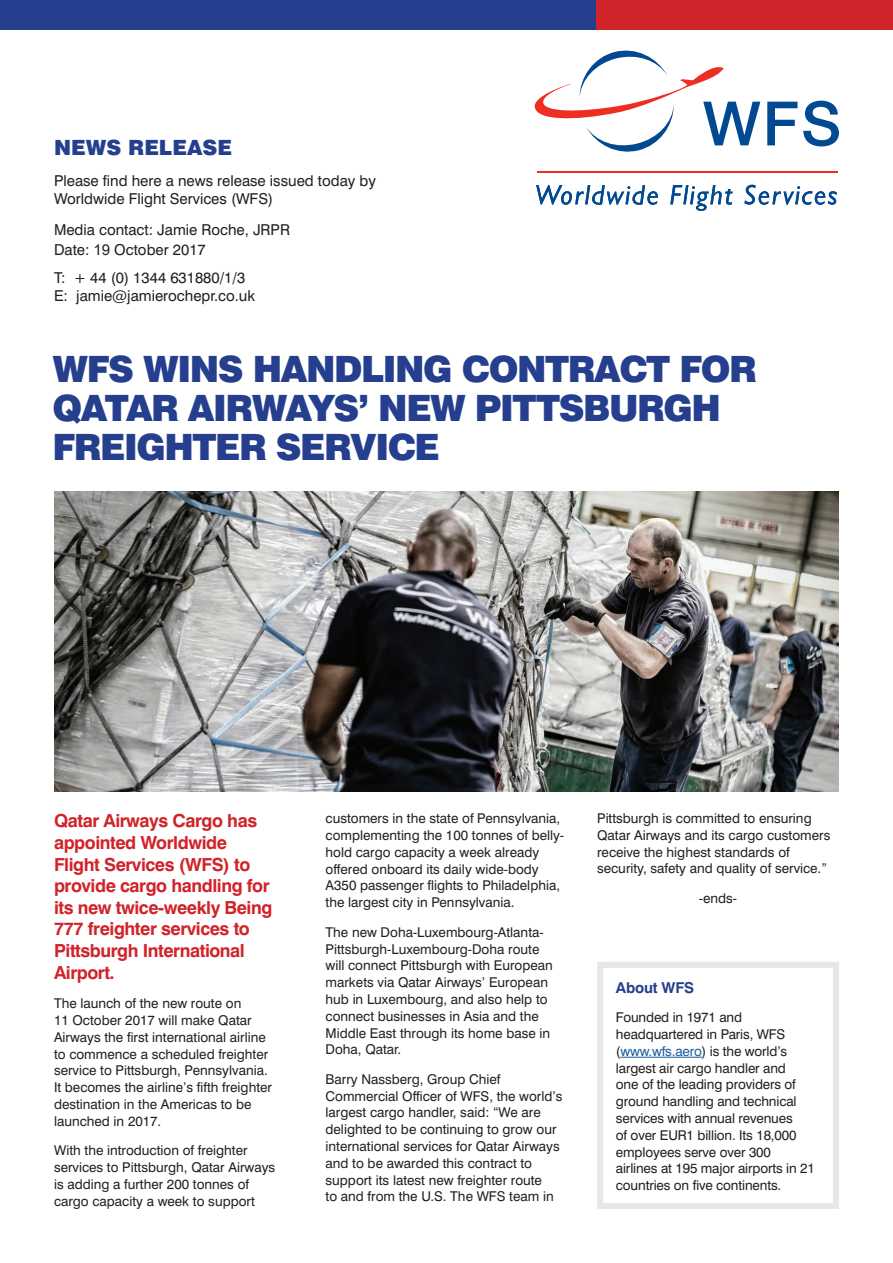
<style>
.page{position:relative;width:893px;height:1263px;background:#fff}
.page>*{position:absolute;margin:0;border:0;box-sizing:border-box;transform-origin:0 0}
.t1{font:900 36.3px/39px "Swiss 721 BT";letter-spacing:-.04em;color:#253f8e}
.t2{font:900 21px "Swiss 721 BT";color:#253f8e}
.t3{font:700 18px/21.6px "Swiss 721 BT";letter-spacing:-.025em;color:#d1232a}
.t4{font:15px/18px "Swiss 721 BT";color:#231f20}
.t5{font:700 15px "Swiss 721 BT";letter-spacing:-.01em;color:#253f8e}
.t6{font:13.5px/16.8px "Swiss 721 BT";color:#231f20}
.s1{font-family:"Arial"}
.s2{color:#175d9e}
</style>
<div class="page">
<svg style="left:535px;top:51px;width:225px;height:101px"></svg>
<svg style="left:767px;top:102px;width:30px;height:43px"></svg>
<svg style="left:803px;top:101px;width:36px;height:45px"></svg>
<svg style="left:536px;top:185px;width:122px;height:20px"></svg>
<svg style="left:670px;top:185px;width:62px;height:26px"></svg>
<svg style="left:744px;top:185px;width:93px;height:20px"></svg>
<hr style="left:537px;top:172px;width:300px;height:1px;background:#ee2e22">
<div style="left:0;top:0;width:596px;height:30px;background:#253f8e"></div>
<div style="left:596px;top:0;width:297px;height:30px;background:#d1232a"></div>
<hr style="left:620px;top:1057px;width:82px;height:1px;background:#175d9e">
<div style="left:597px;top:962px;width:242px;height:247px;border:6px solid #e6e7e9"></div>
<img style="left:54px;top:491px;width:785px;height:301px">
<h2 class="t2" style="left:54px;top:135px;width:180px">NEWS RELEASE</h2>
<p class="t4" style="left:54px;top:171px;width:324px">Please find here a news release issued today by<br>Worldwide Flight Services (WFS)</p>
<p class="t4" style="left:54px;top:219px;width:237px;line-height:20.2px">Media contact: Jamie Roche, JRPR<br>Date: <span class="s1">19</span> October 2017</p>
<p class="t4" style="left:54px;top:269px;width:203px">T: + 44 (0) 1344 631880/1/3<br>E: jamie@jamierochepr.co.uk</p>
<h1 class="t1" style="left:52px;top:349px;width:706px">WFS WINS HANDLING CONTRACT FOR<br>QATAR AIRWAYS’ NEW PITTSBURGH<br>FREIGHTER SERVICE</h1>
<h3 class="t3" style="left:54px;top:810px;width:220px">Qatar Airways Cargo has appointed Worldwide<br>Flight Services (WFS) to provide cargo handling for its new twice-weekly Being<br>777 freighter services to<br>Pittsburgh International<br>Airport.</h3>
<p class="t6" style="left:54px;top:995px;width:219px">The launch of the new route on<br>11 October 2017 will make Qatar Airways the first international airline to commence a scheduled freighter service to Pittsburgh, Pennsylvania.<br>It becomes the airline’s fifth freighter destination in the Americas to be launched in 2017.</p>
<p class="t6" style="left:54px;top:1142px;width:223px">With the introduction of freighter services to Pittsburgh, Qatar Airways is adding a further 200 tonnes of cargo capacity a week to support</p>
<p class="t6" style="left:326px;top:810px;width:240px">customers in the state of Pennsylvania, complementing the 100 tonnes of belly&shy;hold cargo capacity a week already offered onboard its daily wide-body A350 passenger flights to Philadelphia, the largest city in Pennsylvania.</p>
<p class="t6" style="left:326px;top:923px;width:229px">The new Doha-Luxembourg-Atlanta-Pittsburgh-Luxembourg-Doha route will connect Pittsburgh with European markets via Qatar Airways’ European hub in Luxembourg, and also help to connect businesses in Asia and the Middle East through its home base in Doha, Qatar.</p>
<p class="t6" style="left:326px;top:1070px;width:239px">Barry Nassberg, Group Chief Commercial Officer of WFS, the world’s largest cargo handler, said: “We are delighted to be continuing to grow our international services for Qatar Airways and to be awarded this contract to support its latest new freighter route<br>to and from the U.S. The WFS team in</p>
<p class="t6" style="left:597px;top:810px;width:235px">Pittsburgh is committed to ensuring Qatar Airways and its cargo customers receive the highest standards of security, safety and quality of service.”</p>
<p class="t6" style="left:699px;top:889px;width:40px">-ends-</p>
<p class="t5" style="left:616px;top:978px;width:80px">About WFS</p>
<p class="t6" style="left:616px;top:1009px;width:200px">Founded in 1971 and headquartered in Paris, WFS (<span class="s2">www.wfs.aero</span>) is the world’s largest air cargo handler and<br>one of the leading providers of ground handling and technical services with annual revenues<br>of over EUR1 billion. Its 18,000 employees serve over 300 airlines at 195 major airports in 21 countries on five continents.</p>
</div>
